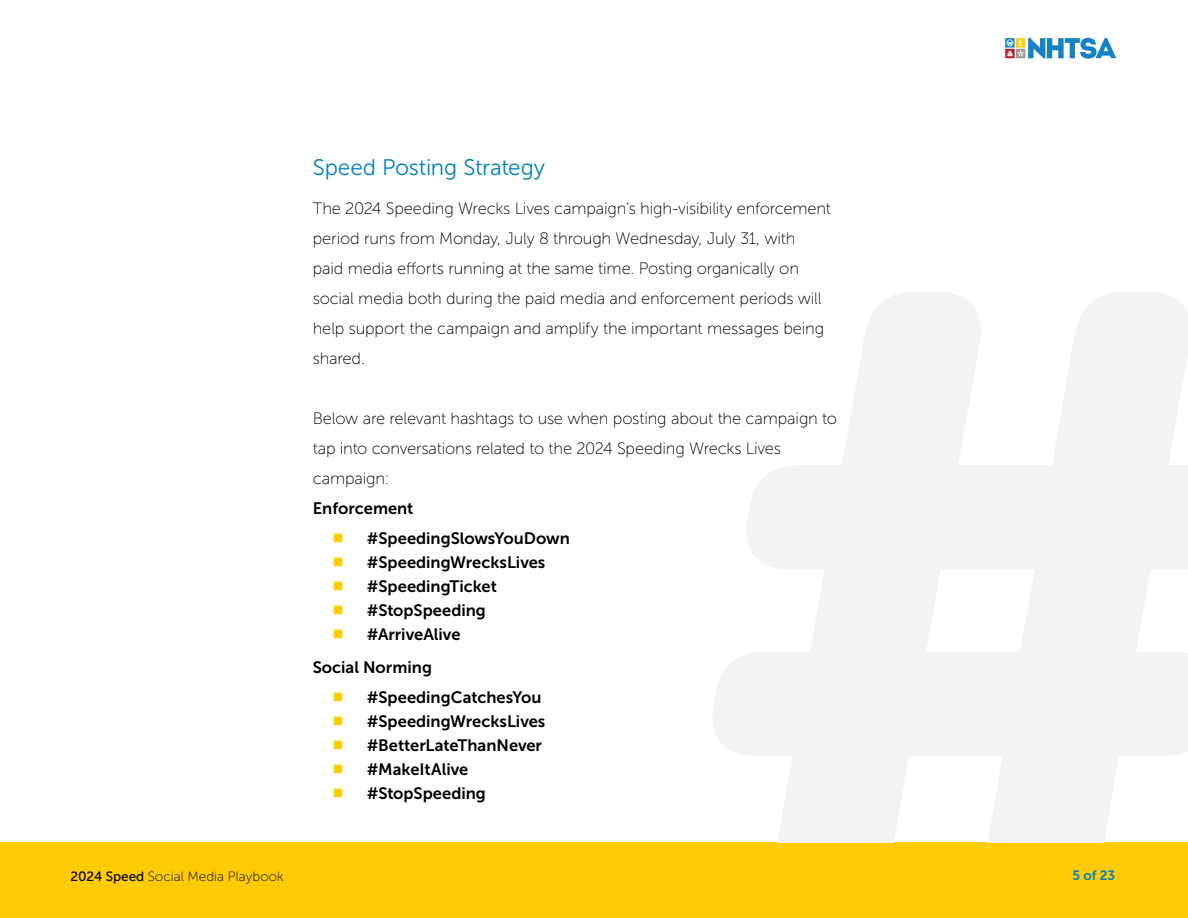
<style>
.page{position:relative;width:1188px;height:918px;background:#fff}
.page>*{position:absolute;margin:0;border:0;box-sizing:border-box;transform-origin:0 0}
.t1{font:22.5px "Museo Sans 300";letter-spacing:-.005em;color:#0082be}
.Body{font:16.5px/30px "Museo Sans 100";letter-spacing:-.01em;color:#000}
.List_Paragraph{font:16.5px "Museo Sans 700";color:#000}
.t2{font:13.5px "Museo Sans 100";color:#000}
.t3{font:13.5px "Museo Sans 700";color:#0082be}
.s1{font-family:"Museo Sans 700"}
.s2{font-family:"Museo Sans 500"}
</style>
<div class="page">
<div style="left:0;top:842px;width:1188px;height:76px;background:#ffcb05"></div>
<div style="left:1005px;top:49px;width:10px;height:9px;background:#c24f56"></div>
<svg style="left:1006px;top:38px;width:110px;height:21px"></svg>
<svg style="left:713px;top:292px;width:475px;height:550px;fill:#f4f3f2"></svg>
<h2 class="t1" style="left:313px;top:155px;width:234px">Speed Posting Strategy</h2>
<p class="Body" style="left:313px;top:194px;width:520px">The 2024 Speeding Wrecks Lives campaign’s high-visibility enforcement period runs from Monday, July 8 through Wednesday, July 31, with<br>paid media efforts running at the same time. Posting organically on social media both during the paid media and enforcement periods will help support the campaign and amplify the important messages being shared.</p>
<p class="Body" style="left:313px;top:404px;width:526px">Below are relevant hashtags to use when posting about the campaign to tap into conversations related to the 2024 Speeding Wrecks Lives campaign:<br><span class="s1">Enforcement</span></p>
<p class="List_Paragraph" style="left:367px;top:529px;width:205px">#SpeedingSlowsYouDown</p>
<p class="List_Paragraph" style="left:367px;top:553px;width:180px">#SpeedingWrecksLives</p>
<p class="List_Paragraph" style="left:367px;top:577px;width:132px">#SpeedingTicket</p>
<p class="List_Paragraph" style="left:367px;top:601px;width:121px">#StopSpeeding</p>
<p class="List_Paragraph" style="left:367px;top:625px;width:95px">#ArriveAlive</p>
<p class="List_Paragraph" style="left:313px;top:658px;width:121px">Social Norming</p>
<p class="List_Paragraph" style="left:367px;top:688px;width:176px">#SpeedingCatchesYou</p>
<p class="List_Paragraph" style="left:367px;top:712px;width:180px">#SpeedingWrecksLives</p>
<p class="List_Paragraph" style="left:367px;top:736px;width:177px">#BetterLateThanNever</p>
<p class="List_Paragraph" style="left:367px;top:760px;width:103px">#MakeItAlive</p>
<p class="List_Paragraph" style="left:367px;top:784px;width:121px">#StopSpeeding</p>
<p class="t2" style="left:70px;top:869px;width:215px"><span class="s2">2024 Speed</span> Social Media Playbook</p>
<p class="t3" style="left:1072px;top:868px;width:44px">5 of 23</p>
</div>
